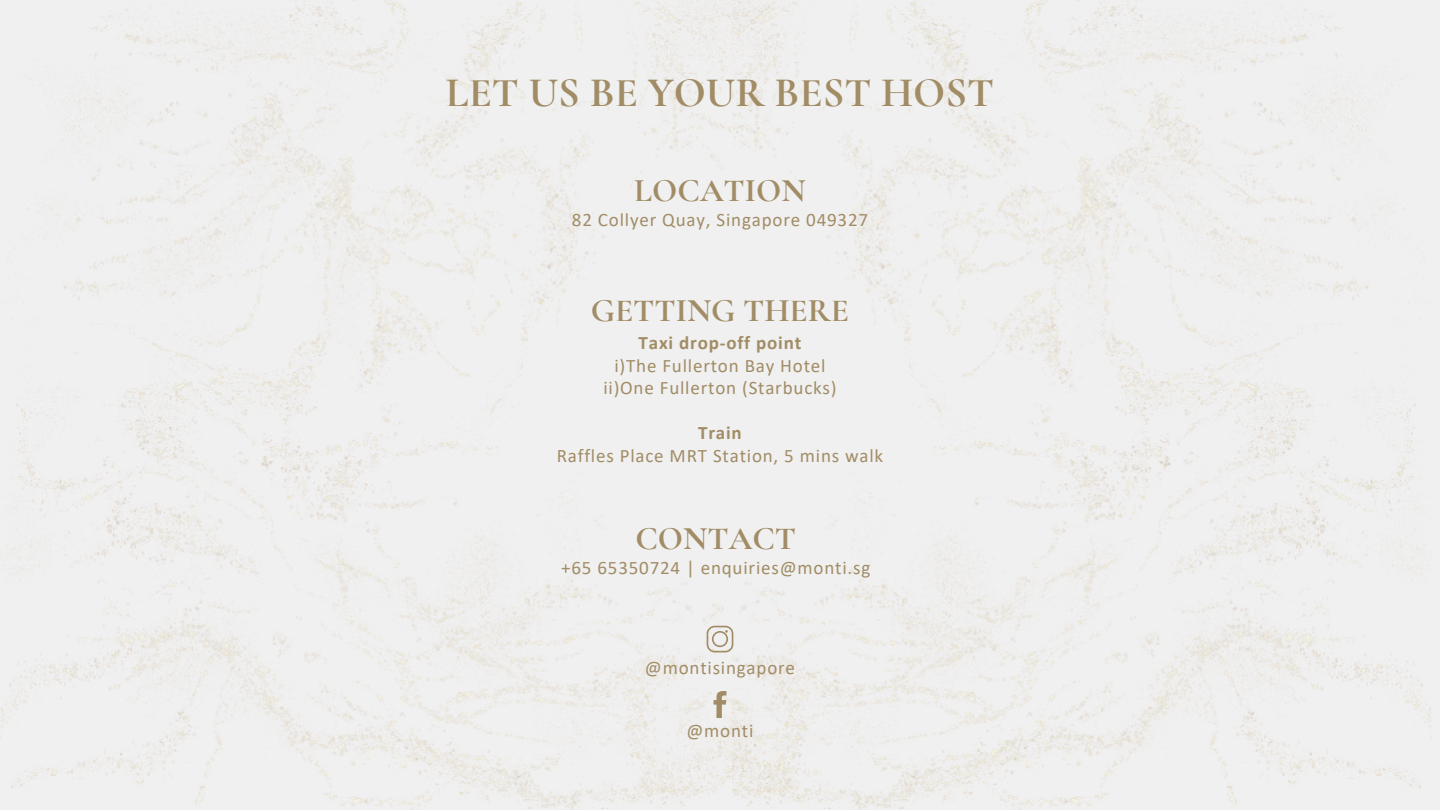
<style>
.page{position:relative;width:1440px;height:810px;background:#fff}
.page>*{position:absolute;margin:0;border:0;box-sizing:border-box;transform-origin:0 0}
.t1{font:700 42px "Cormorant Garamond";color:#a18c66}
.t2{font:700 33px "Cormorant Garamond";color:#a18c66}
.t3{font:19px/22.5px "Calibri";letter-spacing:.04em;color:#a18c66;text-align:center}
.t4{font:700 19px "Calibri";letter-spacing:.045em;color:#a18c66}
</style>
<div class="page">
<img style="left:821px;top:0;width:611px;height:810px">
<img style="left:0;top:0;width:821px;height:810px">
<svg style="left:714px;top:691px;width:12px;height:27px"></svg>
<svg style="left:707px;top:626px;width:26px;height:26px"></svg>
<h1 class="t1" style="left:446px;top:67px;width:550px">LET US BE YOUR BEST HOST</h1>
<h2 class="t2" style="left:634px;top:171px;width:173px">LOCATION</h2>
<p class="t3" style="left:572px;top:210px;width:298px">82 Collyer Quay, Singapore 049327</p>
<h2 class="t2" style="left:591px;top:291px;width:260px">GETTING THERE</h2>
<p class="t4" style="left:639px;top:335px;width:164px">Taxi drop-off point</p>
<p class="t3" style="left:603px;top:356px;width:235px">i)The Fullerton Bay Hotel ii)One Fullerton (Starbucks)</p>
<p class="t4" style="left:698px;top:425px;width:45px">Train</p>
<p class="t3" style="left:557px;top:446px;width:328px">Raffles Place MRT Station, 5 mins walk</p>
<h2 class="t2" style="left:635px;top:519px;width:162px">CONTACT</h2>
<p class="t3" style="left:561px;top:558px;width:311px">+65 65350724 | enquiries@monti.sg</p>
<p class="t3" style="left:645px;top:658px;width:152px">@montisingapore</p>
<p class="t3" style="left:687px;top:721px;width:68px">@monti</p>
</div>
